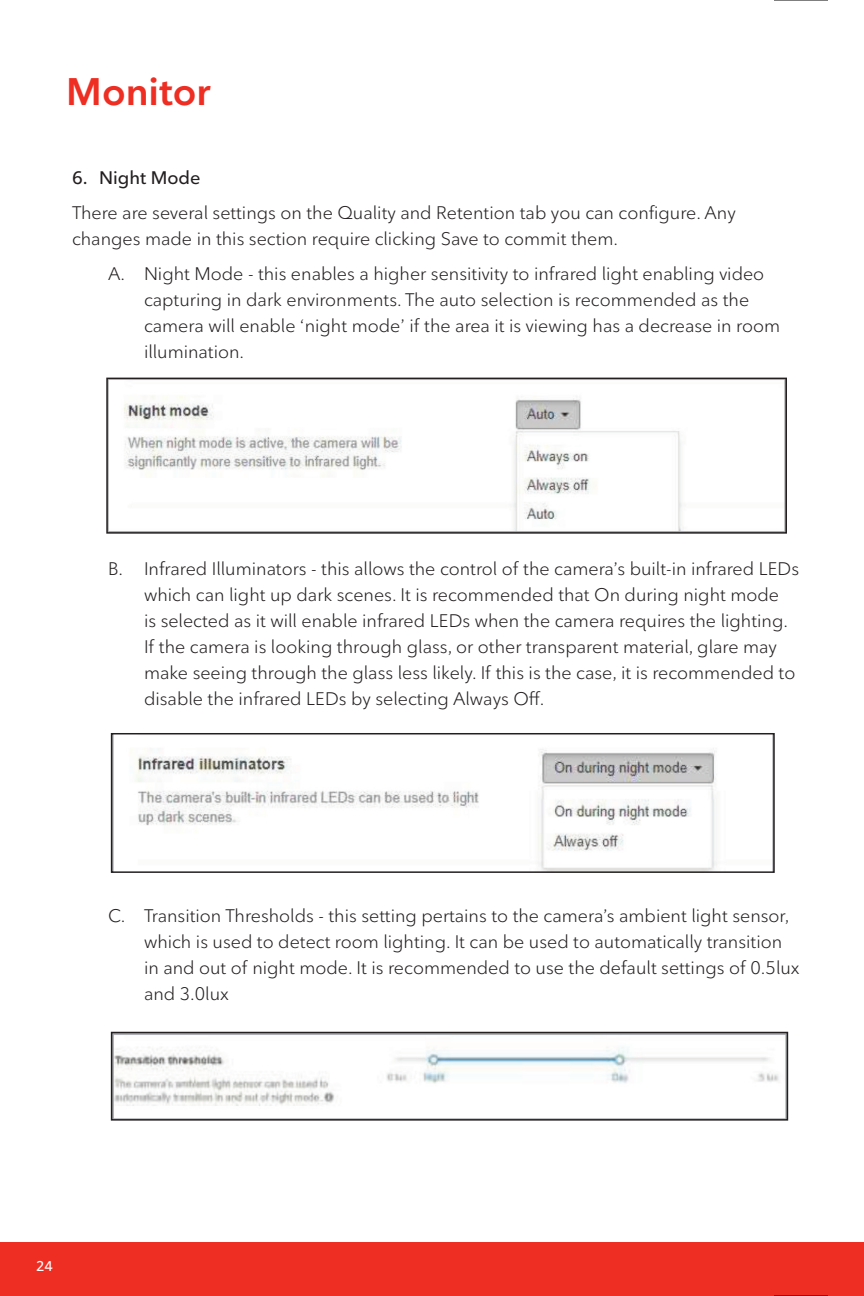
<style>
.page{position:relative;width:864px;height:1296px;background:#fff}
.page>*{position:absolute;margin:0;border:0;box-sizing:border-box;transform-origin:0 0}
.t1{font:600 38px "Ted Next";letter-spacing:-.005em;color:#ee2e22}
.t2{font:18px/26px "Ted Next";color:#231f20}
.t3{font:600 18px "Ted Next";color:#231f20}
.t4{font:600 14px "Ted Next";color:#fff}
</style>
<div class="page">
<div style="left:0;top:1242px;width:864px;height:54px;background:#ee2e22"></div>
<img style="left:124px;top:395px;width:559px;height:136px">
<div style="left:106px;top:378px;width:681px;height:156px;border:2px solid #231f20"></div>
<img style="left:130px;top:748px;width:587px;height:122px">
<div style="left:111px;top:733px;width:664px;height:140px;border:2px solid #231f20"></div>
<img style="left:114px;top:1047px;width:665px;height:59px">
<div style="left:111px;top:1032px;width:677px;height:89px;border:2px solid #231f20"></div>
<hr style="left:774px;top:0;width:54px;height:1px;background:#000">
<hr style="left:774px;top:1295px;width:54px;height:1px;background:#000">
<h1 class="t1" style="left:66px;top:68px;width:146px">Monitor</h1>
<p class="t3" style="left:72px;top:167px;width:130px">6. Night Mode</p>
<p class="t2" style="left:72px;top:200px;width:665px">There are several settings on the Quality and Retention tab you can configure. Any changes made in this section require clicking Save to commit them.</p>
<p class="t2" style="left:144px;top:261px;width:638px;text-indent:-36px">A. Night Mode - this enables a higher sensitivity to infrared light enabling video capturing in dark environments. The auto selection is recommended as the camera will enable ‘night mode’ if the area it is viewing has a decrease in room illumination.</p>
<p class="t2" style="left:144px;top:556px;width:657px;text-indent:-36px">B. Infrared Illuminators - this allows the control of the camera’s built-in infrared LEds which can light up dark scenes. It is recommended that On during night mode<br>is selected as it will enable infrared LEds when the camera requires the lighting.<br>If the camera is looking through glass, or other transparent material, glare may make seeing through the glass less likely. If this is the case, it is recommended to disable the infrared LEds by selecting Always Off.</p>
<p class="t2" style="left:144px;top:903px;width:657px;text-indent:-36px">C. Transition Thresholds - this setting pertains to the camera’s ambient light sensor, which is used to detect room lighting. It can be used to automatically transition in and out of night mode. It is recommended to use the default settings of 0.5lux and 3.0lux</p>
<p class="t4" style="left:36px;top:1257px;width:18px">24</p>
</div>
